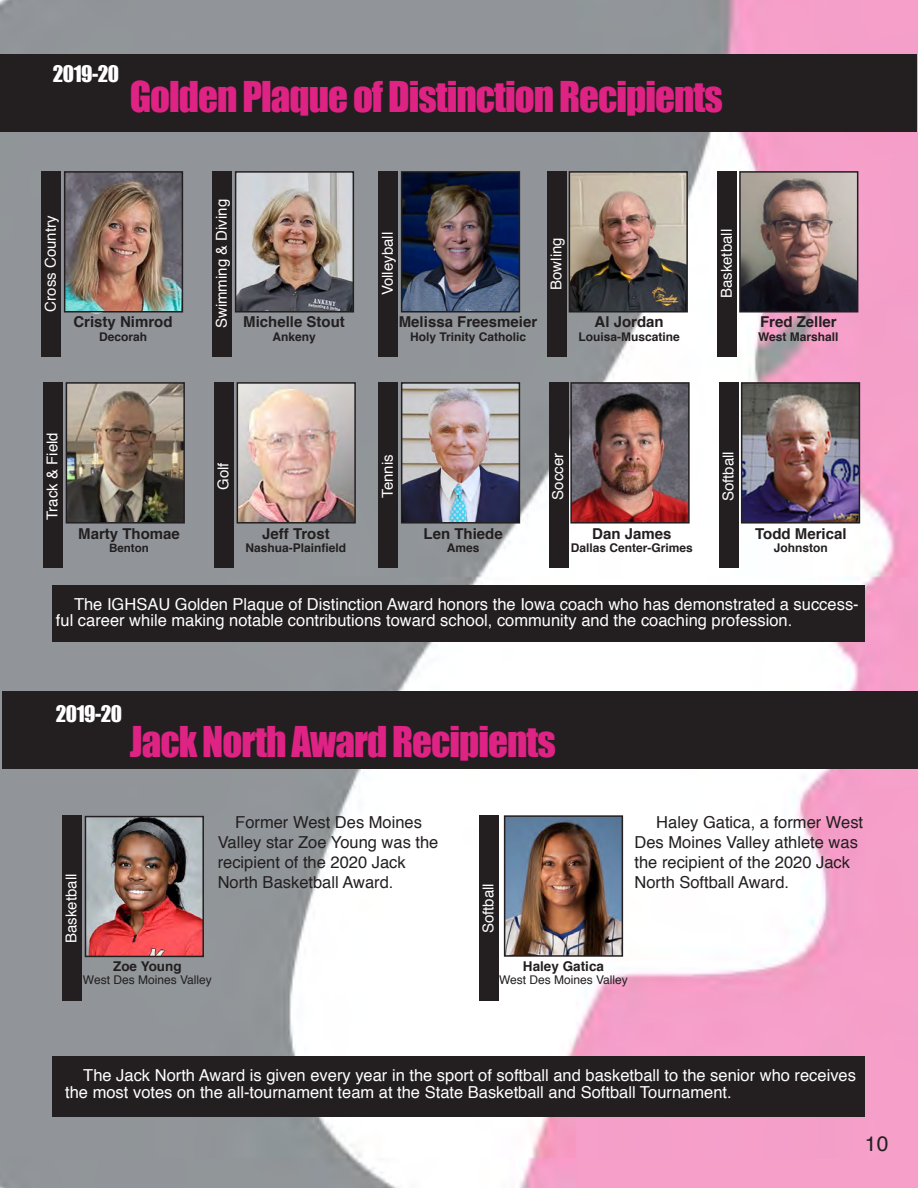
<style>
.page{position:relative;width:918px;height:1188px;background:#fff}
.page>*{position:absolute;margin:0;border:0;box-sizing:border-box;transform-origin:0 0}
.t1{font:39px "Impact";letter-spacing:-.025em;color:#df2384}
.t2{font:21px "Impact";letter-spacing:-.025em;color:#fff}
.t3{font:21px "Helvetica";color:#231f20}
.t4{font:16.5px/16.5px "Helvetica";color:#fff}
.t5{font:16.5px/19.8px "Helvetica";color:#231f20}
.t6{font:700 15px "Helvetica";color:#231f20}
.t7{font:15px "Helvetica";color:#fff}
.t8{font:700 13.5px "Helvetica";color:#231f20}
.t9{font:700 12px "Helvetica";color:#231f20}
.t10{font:12px "Helvetica";color:#231f20}
.t11{font:700 11.55px "Helvetica";color:#231f20}
</style>
<div class="page">
<img style="left:0;top:0;width:918px;height:1188px">
<img style="left:80px;top:313px;width:31px;height:1px">
<div style="left:1px;top:55px;width:916px;height:77px;background:#231f20"></div>
<img style="left:67px;top:174px;width:113px;height:136px">
<div style="left:64px;top:171px;width:119px;height:142px;border:2px solid #231f20"></div>
<img style="left:69px;top:385px;width:113px;height:136px">
<div style="left:66px;top:382px;width:119px;height:142px;border:2px solid #231f20"></div>
<img style="left:238px;top:174px;width:113px;height:136px">
<div style="left:235px;top:171px;width:119px;height:142px;border:2px solid #231f20"></div>
<img style="left:240px;top:385px;width:113px;height:136px">
<div style="left:237px;top:382px;width:119px;height:142px;border:2px solid #231f20"></div>
<img style="left:404px;top:174px;width:113px;height:136px">
<div style="left:401px;top:171px;width:119px;height:142px;border:2px solid #231f20"></div>
<img style="left:404px;top:385px;width:113px;height:136px">
<div style="left:401px;top:382px;width:119px;height:142px;border:2px solid #231f20"></div>
<img style="left:572px;top:174px;width:113px;height:136px">
<div style="left:569px;top:171px;width:119px;height:142px;border:2px solid #231f20"></div>
<img style="left:573px;top:385px;width:114px;height:136px">
<div style="left:570px;top:382px;width:120px;height:142px;border:2px solid #231f20"></div>
<img style="left:742px;top:174px;width:113px;height:136px">
<div style="left:739px;top:171px;width:119px;height:142px;border:2px solid #231f20"></div>
<img style="left:744px;top:385px;width:113px;height:136px">
<div style="left:741px;top:382px;width:119px;height:142px;border:2px solid #231f20"></div>
<div style="left:3px;top:692px;width:915px;height:77px;background:#231f20"></div>
<div style="left:53px;top:585px;width:812px;height:57px;background:#231f20"></div>
<div style="left:41px;top:171px;width:20px;height:185px;background:#231f20"></div>
<div style="left:212px;top:171px;width:20px;height:185px;background:#231f20"></div>
<div style="left:378px;top:171px;width:20px;height:185px;background:#231f20"></div>
<div style="left:547px;top:171px;width:20px;height:185px;background:#231f20"></div>
<div style="left:717px;top:171px;width:20px;height:185px;background:#231f20"></div>
<div style="left:43px;top:382px;width:20px;height:185px;background:#231f20"></div>
<div style="left:214px;top:382px;width:20px;height:185px;background:#231f20"></div>
<div style="left:379px;top:382px;width:19px;height:185px;background:#231f20"></div>
<div style="left:549px;top:382px;width:19px;height:185px;background:#231f20"></div>
<div style="left:719px;top:382px;width:20px;height:185px;background:#231f20"></div>
<div style="left:62px;top:816px;width:20px;height:185px;background:#231f20"></div>
<img style="left:507px;top:818px;width:113px;height:136px">
<div style="left:504px;top:815px;width:119px;height:142px;border:2px solid #231f20"></div>
<div style="left:479px;top:816px;width:20px;height:185px;background:#231f20"></div>
<img style="left:88px;top:819px;width:113px;height:135px">
<div style="left:85px;top:816px;width:119px;height:141px;border:2px solid #231f20"></div>
<div style="left:53px;top:1056px;width:812px;height:60px;background:#231f20"></div>
<p class="t2" style="left:53px;top:61px;width:68px">2019-20</p>
<h1 class="t1" style="left:130px;top:73px;width:594px">Golden Plaque of Distinction Recipients</h1>
<p class="t7" style="left:44px;top:312px;width:97px;rotate:-90deg">Cross Country</p>
<p class="t6" style="left:73px;top:315px;width:101px">Cristy Nimrod</p>
<p class="t9" style="left:99px;top:331px;width:50px">Decorah</p>
<p class="t7" style="left:215px;top:328px;width:131px;rotate:-90deg">Swimming &amp; Diving</p>
<p class="t6" style="left:243px;top:315px;width:103px">Michelle Stout</p>
<p class="t9" style="left:272px;top:331px;width:45px">Ankeny</p>
<p class="t7" style="left:381px;top:295px;width:65px;rotate:-90deg">Volleyball</p>
<p class="t7" style="left:550px;top:290px;width:54px;rotate:-90deg">Bowling</p>
<p class="t7" style="left:720px;top:298px;width:71px;rotate:-90deg">Basketball</p>
<p class="t6" style="left:399px;top:315px;width:140px">Melissa Freesmeier</p>
<p class="t9" style="left:410px;top:331px;width:118px">Holy Trinity Catholic</p>
<p class="t6" style="left:595px;top:315px;width:71px">Al Jordan</p>
<p class="t9" style="left:578px;top:331px;width:103px">Louisa-Muscatine</p>
<p class="t6" style="left:760px;top:315px;width:78px">Fred Zeller</p>
<p class="t9" style="left:758px;top:331px;width:82px">West Marshall</p>
<p class="t7" style="left:46px;top:520px;width:89px;rotate:-90deg">Track &amp; Field</p>
<p class="t6" style="left:78px;top:527px;width:103px">Marty Thomae</p>
<p class="t11" style="left:109px;top:544px;width:41px">Benton</p>
<p class="t7" style="left:217px;top:490px;width:29px;rotate:-90deg">Golf</p>
<p class="t7" style="left:381px;top:498px;width:45px;rotate:-90deg">Tennis</p>
<p class="t7" style="left:552px;top:500px;width:48px;rotate:-90deg">Soccer</p>
<p class="t7" style="left:722px;top:501px;width:52px;rotate:-90deg">Softball</p>
<p class="t6" style="left:262px;top:527px;width:69px">Jeff Trost</p>
<p class="t9" style="left:246px;top:543px;width:102px">Nashua-Plainfield</p>
<p class="t6" style="left:424px;top:527px;width:81px">Len Thiede</p>
<p class="t9" style="left:447px;top:543px;width:34px">Ames</p>
<p class="t6" style="left:592px;top:527px;width:81px">Dan James</p>
<p class="t9" style="left:571px;top:543px;width:124px">Dallas Center-Grimes</p>
<p class="t6" style="left:755px;top:527px;width:93px">Todd Merical</p>
<p class="t9" style="left:774px;top:543px;width:55px">Johnston</p>
<p class="t4" style="left:56px;top:597px;width:804px;text-indent:18px">The IGHSAU Golden Plaque of Distinction Award honors the Iowa coach who has demonstrated a success&shy;ful career while making notable contributions toward school, community and the coaching profession.</p>
<p class="t2" style="left:56px;top:701px;width:68px">2019-20</p>
<h1 class="t1" style="left:130px;top:717px;width:428px">Jack North Award Recipients</h1>
<p class="t7" style="left:65px;top:943px;width:71px;rotate:-90deg">Basketball</p>
<p class="t5" style="left:218px;top:814px;width:222px;text-indent:18px">Former West Des Moines<br>Valley star Zoe Young was the recipient of the 2020 Jack<br>North Basketball Award.</p>
<p class="t5" style="left:635px;top:814px;width:230px;text-indent:22px">Haley Gatica, a former West<br>Des Moines Valley athlete was the recipient of the 2020 Jack<br>North Softball Award.</p>
<p class="t7" style="left:482px;top:933px;width:52px;rotate:-90deg">Softball</p>
<p class="t8" style="left:113px;top:960px;width:70px">Zoe Young</p>
<p class="t10" style="left:83px;top:975px;width:130px">West Des Moines Valley</p>
<p class="t8" style="left:523px;top:960px;width:83px">Haley Gatica</p>
<p class="t10" style="left:499px;top:975px;width:130px">West Des Moines Valley</p>
<p class="t4" style="left:65px;top:1069px;width:792px;text-indent:18px">The Jack North Award is given every year in the sport of softball and basketball to the senior who receives the most votes on the all-tournament team at the State Basketball and Softball Tournament.</p>
<p class="t3" style="left:865px;top:1135px;width:25px">10</p>
</div>
